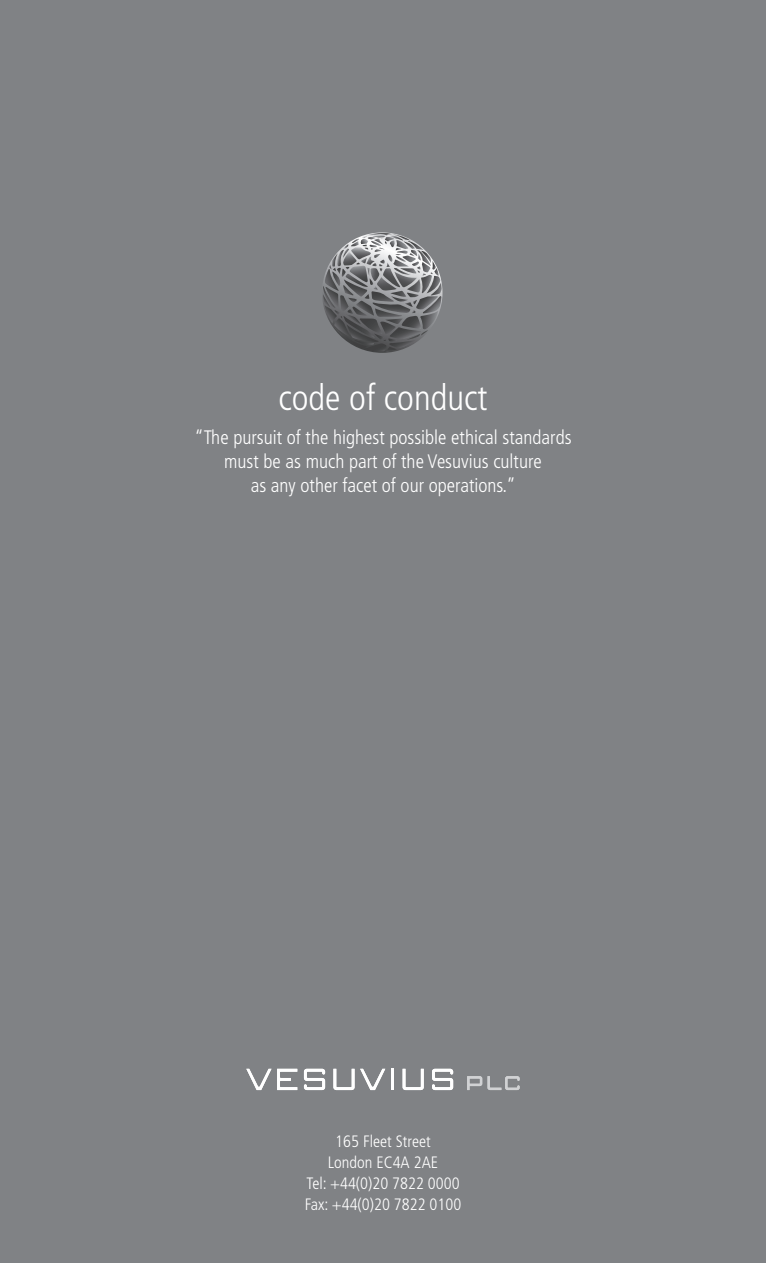
<style>
.page{position:relative;width:766px;height:1263px;background:#fff}
.page>*{position:absolute;margin:0;border:0;box-sizing:border-box;transform-origin:0 0}
.t1{font:300 condensed 36px "Frutiger";color:#fff}
.t2{font:300 condensed 19.5px "Frutiger";color:#fff}
.t3{font:300 condensed 16.5px "Frutiger";color:#fff}
</style>
<div class="page">
<div style="left:0;top:0;width:765px;height:1263px;background:#808285"></div>
<svg style="left:323px;top:233px;width:118px;height:119px"></svg>
<hr style="left:390px;top:1069px;width:3px;height:21px;background:#fff">
<svg style="left:246px;top:1069px;width:25px;height:21px"></svg>
<svg style="left:360px;top:1069px;width:25px;height:21px"></svg>
<svg style="left:333px;top:1069px;width:21px;height:21px"></svg>
<svg style="left:402px;top:1069px;width:21px;height:21px"></svg>
<svg style="left:277px;top:1069px;width:20px;height:21px"></svg>
<svg style="left:304px;top:1069px;width:21px;height:21px"></svg>
<svg style="left:432px;top:1069px;width:21px;height:21px"></svg>
<svg style="left:467px;top:1076px;width:52px;height:14px"></svg>
<p class="t1" style="left:278px;top:378px;width:210px">code of conduct</p>
<p class="t2" style="left:194px;top:426px;width:378px">“The pursuit of the highest possible ethical standards</p>
<p class="t2" style="left:224px;top:450px;width:319px">must be as much part of the Vesuvius culture</p>
<p class="t2" style="left:251px;top:474px;width:267px">as any other facet of our operations.”</p>
<p class="t3" style="left:335px;top:1132px;width:97px">165 Fleet Street</p>
<p class="t3" style="left:328px;top:1153px;width:112px">London EC4A 2AE</p>
<p class="t3" style="left:306px;top:1174px;width:155px">Tel: +44(0)20 7822 0000</p>
<p class="t3" style="left:304px;top:1195px;width:158px">Fax: +44(0)20 7822 0100</p>
</div>
